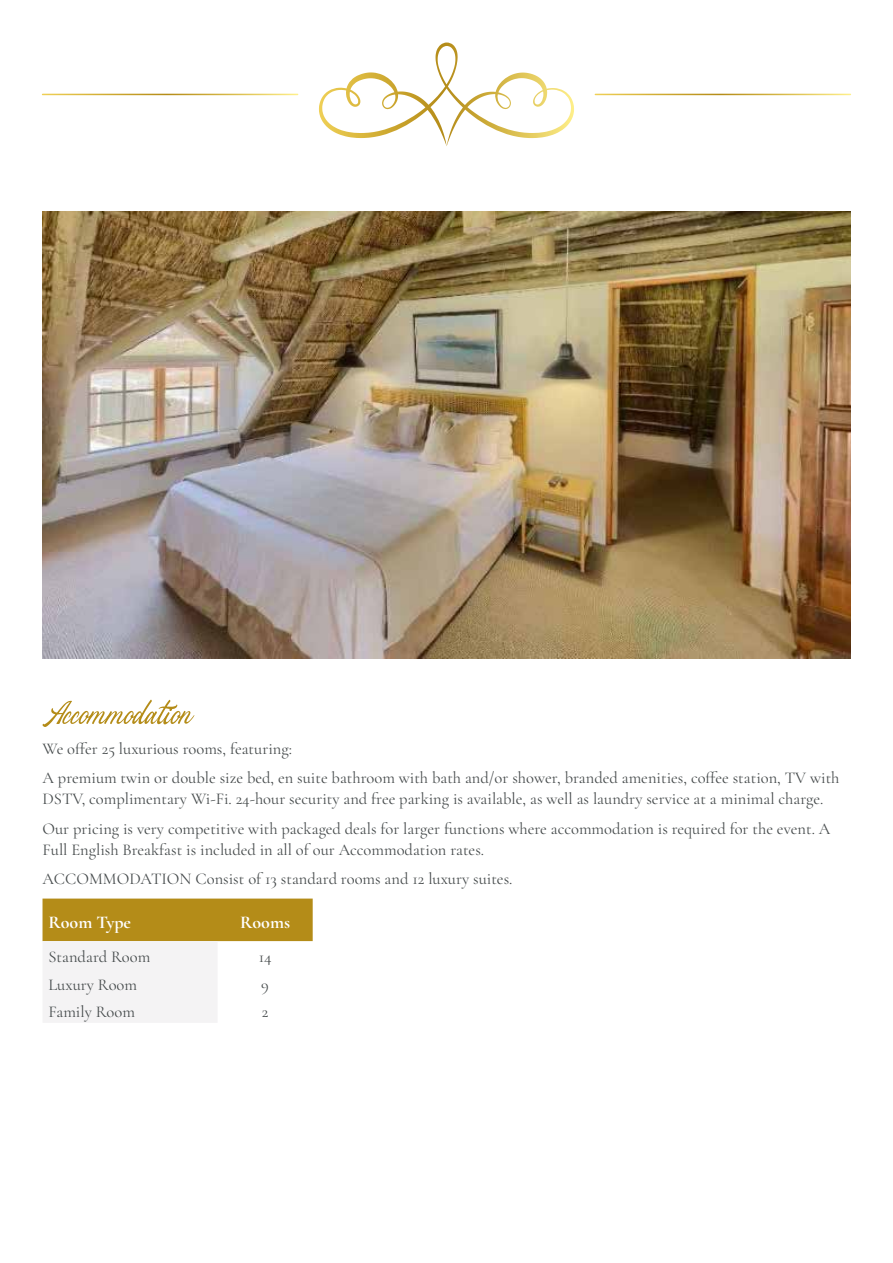
<style>
.page{position:relative;width:893px;height:1263px;background:#fff}
.page>*{position:absolute;margin:0;border:0;box-sizing:border-box;transform-origin:0 0}
.t1{font:52.5px "Stefina Signature";color:#b48c18}
.t2{font:700 18px "Cormorant Garamond";color:#fff}
.t3{font:16.5px/29.5px "Cormorant Garamond";color:#44494a}
</style>
<div class="page">
<img style="left:43px;top:212px;width:807px;height:446px">
<svg style="left:43px;top:898px;width:270px;height:125px"></svg>
<svg style="left:319px;top:43px;width:144px;height:103px"></svg>
<h1 class="t1" style="left:43px;top:686px;width:152px">Accommodation</h1>
<p class="t3" style="left:43px;top:733px;width:798px">We offer 25 luxurious rooms, featuring:<br>A premium twin or double size bed, en suite bathroom with bath and/or shower, branded amenities, coffee station, TV with</p>
<p class="t3" style="left:43px;top:784px;width:789px">DSTV, complimentary Wi-Fi. 24-hour security and free parking is available, as well as laundry service at a minimal charge.<br>Our pricing is very competitive with packaged deals for larger functions where accommodation is required for the event. A</p>
<p class="t3" style="left:43px;top:834px;width:471px">Full English Breakfast is included in all of our Accommodation rates.<br>ACCOMMODATION Consist of 13 standard rooms and 12 luxury suites.</p>
<p class="t2" style="left:49px;top:911px;width:84px">Room Type</p>
<p class="t2" style="left:240px;top:911px;width:51px">Rooms</p>
<p class="t3" style="left:49px;top:942px;width:103px">Standard Room</p>
<p class="t3" style="left:259px;top:942px;width:14px">14</p>
<p class="t3" style="left:49px;top:969px;width:90px">Luxury Room</p>
<p class="t3" style="left:261px;top:969px;width:9px">9</p>
<p class="t3" style="left:49px;top:997px;width:88px">Family Room</p>
<p class="t3" style="left:262px;top:997px;width:8px">2</p>
</div>
